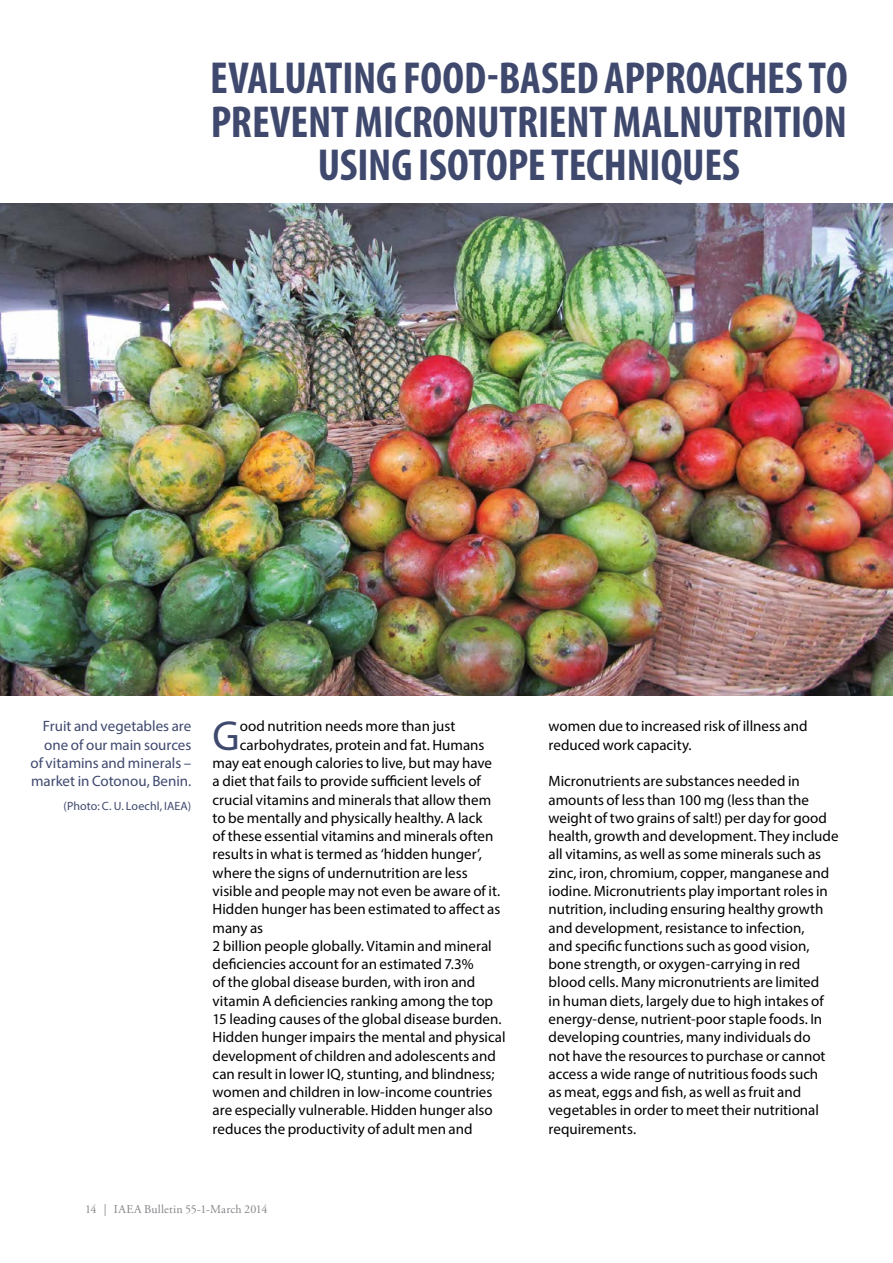
<style>
.page{position:relative;width:893px;height:1263px;background:#fff}
.page>*{position:absolute;margin:0;border:0;box-sizing:border-box;transform-origin:0 0}
.t1{font:700 condensed 45px/43.5px "Myriad Pro";letter-spacing:-.005em;color:#3f496e;text-align:center}
.t2{font:42.15px "Myriad Pro";color:#3f496e}
.t3{font:15px/18.3px "Myriad Pro";color:#000}
.t4{font:15px/18.3px "Myriad Pro";color:#3f496e;text-align:right}
.t5{font:12px "Adobe Garamond Pro";letter-spacing:.015em;color:#858288}
.t6{font:12px "Myriad Pro";letter-spacing:.005em;color:#3f496e}
</style>
<div class="page">
<img style="left:0;top:203px;width:893px;height:492px">
<h1 class="t1" style="left:210px;top:56px;width:639px">EVALUATING FOOD-BASED APPROACHES TO<br>PREVENT MICRONUTRIENT MALNUTRITION<br>USING ISOTOPE TECHNIQUES</h1>
<p class="t4" style="left:30px;top:717px;width:162px">Fruit and vegetables are one of our main sources of vitamins and minerals – market in Cotonou, Benin.</p>
<p class="t6" style="left:64px;top:798px;width:129px">(Photo: C. U. Loechl, IAEA)</p>
<h2 class="t2" style="left:213px;top:709px;width:29px">G</h2>
<p class="t3" style="left:240px;top:717px;width:217px">ood nutrition needs more than just</p>
<p class="t3" style="left:240px;top:735px;width:246px">carbohydrates, protein and fat. Humans</p>
<p class="t3" style="left:213px;top:753px;width:281px">may eat enough calories to live, but may have</p>
<p class="t3" style="left:213px;top:772px;width:270px">a diet that fails to provide sufficient levels of</p>
<p class="t3" style="left:213px;top:790px;width:280px">crucial vitamins and minerals that allow them</p>
<p class="t3" style="left:213px;top:808px;width:271px">to be mentally and physically healthy. A lack</p>
<p class="t3" style="left:213px;top:827px;width:282px">of these essential vitamins and minerals often</p>
<p class="t3" style="left:213px;top:845px;width:271px">results in what is termed as ‘hidden hunger’,</p>
<p class="t3" style="left:213px;top:863px;width:256px">where the signs of undernutrition are less</p>
<p class="t3" style="left:213px;top:881px;width:289px">visible and people may not even be aware of it.</p>
<p class="t3" style="left:213px;top:900px;width:289px">Hidden hunger has been estimated to affect as</p>
<p class="t3" style="left:213px;top:918px;width:52px">many as</p>
<p class="t3" style="left:213px;top:936px;width:281px">2 billion people globally. Vitamin and mineral</p>
<p class="t3" style="left:213px;top:955px;width:263px">deficiencies account for an estimated 7.3%</p>
<p class="t3" style="left:213px;top:973px;width:264px">of the global disease burden, with iron and</p>
<p class="t3" style="left:213px;top:991px;width:282px">vitamin A deficiencies ranking among the top</p>
<p class="t3" style="left:213px;top:1009px;width:290px">15 leading causes of the global disease burden.</p>
<p class="t3" style="left:213px;top:1028px;width:294px">Hidden hunger impairs the mental and physical</p>
<p class="t3" style="left:213px;top:1046px;width:285px">development of children and adolescents and</p>
<p class="t3" style="left:213px;top:1064px;width:283px">can result in lower IQ, stunting, and blindness;</p>
<p class="t3" style="left:213px;top:1083px;width:281px">women and children in low-income countries</p>
<p class="t3" style="left:213px;top:1101px;width:282px">are especially vulnerable. Hidden hunger also</p>
<p class="t3" style="left:213px;top:1119px;width:261px">reduces the productivity of adult men and</p>
<p class="t3" style="left:549px;top:717px;width:260px">women due to increased risk of illness and reduced work capacity.</p>
<p class="t3" style="left:549px;top:772px;width:291px">Micronutrients are substances needed in amounts of less than 100 mg (less than the weight of two grains of salt!) per day for good health, growth and development. They include all vitamins, as well as some minerals such as zinc, iron, chromium, copper, manganese and iodine. Micronutrients play important roles in nutrition, including ensuring healthy growth and development, resistance to infection,<br>and specific functions such as good vision, bone strength, or oxygen-carrying in red blood cells. Many micronutrients are limited<br>in human diets, largely due to high intakes of energy-dense, nutrient-poor staple foods. In developing countries, many individuals do<br>not have the resources to purchase or cannot access a wide range of nutritious foods such<br>as meat, eggs and fish, as well as fruit and vegetables in order to meet their nutritional requirements.</p>
<p class="t5" style="left:85px;top:1201px;width:184px">14 | IAEA Bulletin 55-1-March 2014</p>
</div>
